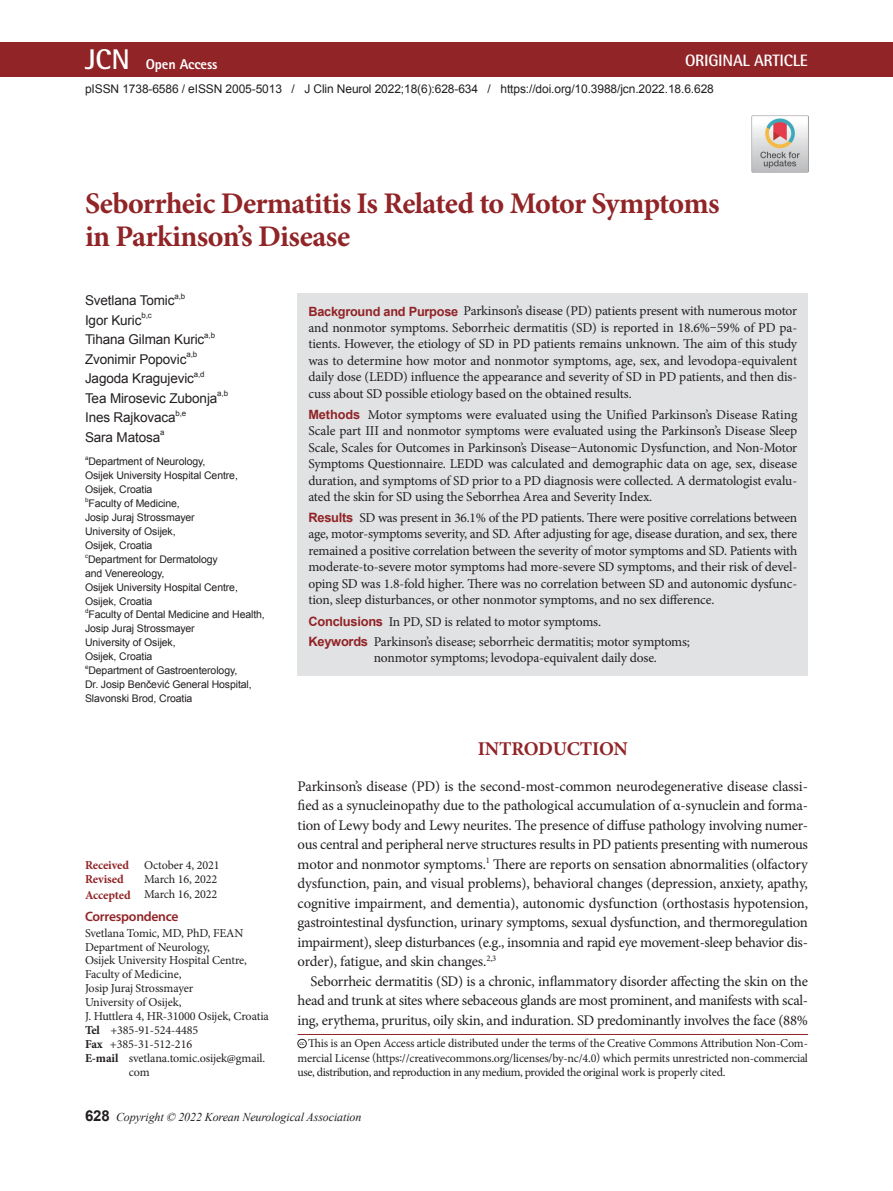
<style>
.page{position:relative;width:893px;height:1191px;background:#fff}
.page>*{position:absolute;margin:0;border:0;box-sizing:border-box;transform-origin:0 0}
.논문제목{font:700 30px/33px "Minion Pro";letter-spacing:-.02em;color:#912427}
.큰제목{font:700 19.5px "Minion Pro";letter-spacing:-.01em;color:#912427}
.t1{font:700 16.5px "Rotis Semi Sans Std";letter-spacing:-.015em;color:#fff}
.본문{font:14.7px/19.5px "Minion Pro";letter-spacing:-.02em;color:#231f20;text-align:justify}
.본문1{font:14.7px/19.5px "Minion Pro";letter-spacing:-.025em;color:#231f20;text-align:justify}
.t2{font:800 14.25px "Rotis Sans Serif Std";letter-spacing:-.01em;color:#fff}
.본문-2{font:600 13.65px "Myriad Pro";letter-spacing:-.02em;color:#912427}
.영문초록{font:13.5px/16.5px "Minion Pro";letter-spacing:-.015em;color:#231f20;text-align:justify}
.영문이름{font:13.5px "Arial";letter-spacing:-.01em;color:#231f20}
.교신저자{font:12.15px/14px "Minion Pro";letter-spacing:-.01em;color:#231f20}
.교신저자-2{font:700 12.15px "Minion Pro";color:#912427}
.교신저자-3{font:12px/14.4px "Minion Pro";letter-spacing:-.03em;color:#231f20;text-align:justify}
.t3{font:12px "Arial";letter-spacing:-.01em;color:#231f20}
.t4{font:italic 12px "Times New Roman";letter-spacing:-.01em;color:#231f20}
.영문소속{font:10.5px/14px "Arial";letter-spacing:-.01em;color:#231f20}
.영문이름-2{font:7.8px "Arial";color:#231f20}
.교신저자-4{font:6.75px "Minion Pro";color:#231f20}
.영문소속-2{font:6.15px "Arial";color:#231f20}
.s1{font-family:"Rotis Semi Sans Std";font-weight:700;font-size:28.5px}
.s2{font-weight:700;color:#912427}
.s3{font-weight:700}
.s4{font-family:"Arial";font-weight:700;font-size:12.75px;color:#912427}
.s5{font-family:"Arial";font-weight:700;font-size:12.9px;color:#912427}
.s6{font-family:"Arial";font-weight:700;font-style:normal;font-size:15px}
</style>
<div class="page">
<div style="left:298px;top:293px;width:510px;height:382px;background:#e1e2e4"></div>
<hr style="left:298px;top:1034px;width:510px;height:1px;background:#912427">
<div style="left:298px;top:1039px;width:8px;height:9px;border:1px solid #231f20;border-radius:50%"></div>
<div style="left:0;top:43px;width:893px;height:34px;background:#912427"></div>
<img style="left:751px;top:115px;width:57px;height:58px">
<p class="t2" style="left:85px;top:55px;width:134px"><span class="s1">JCN</span> Open Access</p>
<p class="t1" style="left:685px;top:50px;width:124px">ORIGINAL ARTICLE</p>
<p class="t3" style="left:85px;top:81px;width:630px">pISSN 1738-6586 / eISSN 2005-5013 / J Clin Neurol 2022;18(6):628-634 / https://doi.org/10.3988/jcn.2022.18.6.628</p>
<p class="논문제목" style="left:85px;top:186px;width:636px">Seborrheic Dermatitis Is Related to Motor Symptoms in Parkinson’s Disease</p>
<p class="영문이름" style="left:85px;top:291px;width:91px">Svetlana Tomic</p>
<p class="영문이름-2" style="left:174px;top:291px;width:12px">a,b</p>
<p class="영문이름" style="left:85px;top:311px;width:58px">Igor Kuric</p>
<p class="영문이름-2" style="left:141px;top:310px;width:12px">b,c</p>
<p class="영문이름" style="left:85px;top:330px;width:121px">Tihana Gilman Kuric</p>
<p class="영문이름-2" style="left:204px;top:330px;width:12px">a,b</p>
<p class="영문이름" style="left:85px;top:350px;width:103px">Zvonimir Popovic</p>
<p class="영문이름-2" style="left:186px;top:349px;width:12px">a,b</p>
<p class="영문이름" style="left:85px;top:369px;width:110px">Jagoda Kragujevic</p>
<p class="영문이름-2" style="left:194px;top:369px;width:12px">a,d</p>
<p class="영문이름" style="left:85px;top:389px;width:134px">Tea Mirosevic Zubonja</p>
<p class="영문이름-2" style="left:217px;top:388px;width:12px">a,b</p>
<p class="영문이름" style="left:85px;top:408px;width:92px">Ines Rajkovaca</p>
<p class="영문이름-2" style="left:175px;top:408px;width:12px">b,e</p>
<p class="영문이름" style="left:85px;top:428px;width:77px">Sara Matosa</p>
<p class="영문이름-2" style="left:160px;top:427px;width:6px">a</p>
<p class="영문소속-2" style="left:85px;top:454px;width:5px">a</p>
<p class="영문소속" style="left:85px;top:454px;width:154px;text-indent:3px">Department of Neurology,<br>Osijek University Hospital Centre,<br>Osijek, Croatia</p>
<p class="영문소속-2" style="left:85px;top:495px;width:5px">b</p>
<p class="영문소속" style="left:85px;top:496px;width:111px;text-indent:3px">Faculty of Medicine,<br>Josip Juraj Strossmayer<br>University of Osijek,<br>Osijek, Croatia</p>
<p class="영문소속-2" style="left:85px;top:551px;width:5px">c</p>
<p class="영문소속" style="left:85px;top:552px;width:154px">Department for Dermatology<br>and Venereology,<br>Osijek University Hospital Centre,<br>Osijek, Croatia</p>
<p class="영문소속-2" style="left:85px;top:607px;width:5px">d</p>
<p class="영문소속" style="left:85px;top:608px;width:181px;text-indent:3px">Faculty of Dental Medicine and Health,<br>Josip Juraj Strossmayer<br>University of Osijek,<br>Osijek, Croatia</p>
<p class="영문소속-2" style="left:85px;top:663px;width:5px">e</p>
<p class="영문소속" style="left:85px;top:663px;width:168px;text-indent:3px">Department of Gastroenterology,<br>Dr. Josip Benčević General Hospital,<br>Slavonski Brod, Croatia</p>
<p class="교신저자" style="left:85px;top:858px;width:136px"><span class="s2">Received</span> October 4, 2021</p>
<p class="교신저자-2" style="left:85px;top:871px;width:40px">Revised</p>
<p class="교신저자" style="left:144px;top:872px;width:75px">March 16, 2022</p>
<p class="교신저자" style="left:85px;top:887px;width:134px"><span class="s2">Accepted</span> March 16, 2022</p>
<p class="본문-2" style="left:85px;top:907px;width:95px">Correspondence</p>
<p class="교신저자" style="left:85px;top:925px;width:160px">Svetlana Tomic, MD, PhD, FEAN</p>
<p class="교신저자" style="left:85px;top:939px;width:126px">Department of Neurology,</p>
<p class="교신저자" style="left:85px;top:953px;width:163px">Osijek University Hospital Centre,</p>
<p class="교신저자" style="left:85px;top:967px;width:98px">Faculty of Medicine,</p>
<p class="교신저자" style="left:85px;top:981px;width:110px">Josip Juraj Strossmayer</p>
<p class="교신저자" style="left:85px;top:995px;width:98px">University of Osijek,</p>
<p class="교신저자" style="left:85px;top:1009px;width:185px">J. Huttlera 4, HR-31000 Osijek, Croatia</p>
<p class="교신저자" style="left:85px;top:1023px;width:115px"><span class="s3">Tel</span> +385-91-524-4485</p>
<p class="교신저자" style="left:85px;top:1037px;width:109px"><span class="s3">Fax</span> +385-31-512-216</p>
<p class="교신저자" style="left:129px;top:1051px;width:138px;text-indent:-44px"><span class="s3">E-mail</span> svetlana.tomic.osijek@gmail. com</p>
<p class="영문초록" style="left:308px;top:303px;width:490px"><span class="s4">Background and Purpose</span> Parkinson’s disease (PD) patients present with numerous motor and nonmotor symptoms. Seborrheic dermatitis (SD) is reported in 18.6%–59% of PD pa&shy;tients. However, the etiology of SD in PD patients remains unknown. The aim of this study was to determine how motor and nonmotor symptoms, age, sex, and levodopa-equivalent daily dose (LEDD) influence the appearance and severity of SD in PD patients, and then dis&shy;cuss about SD possible etiology based on the obtained results.</p>
<p class="영문초록" style="left:308px;top:406px;width:490px"><span class="s4">Methods</span> Motor symptoms were evaluated using the Unified Parkinson’s Disease Rating Scale part III and nonmotor symptoms were evaluated using the Parkinson’s Disease Sleep Scale, Scales for Outcomes in Parkinson’s Disease–Autonomic Dysfunction, and Non-Motor Symptoms Questionnaire. LEDD was calculated and demographic data on age, sex, disease duration, and symptoms of SD prior to a PD diagnosis were collected. A dermatologist evalu&shy;ated the skin for SD using the Seborrhea Area and Severity Index.</p>
<p class="영문초록" style="left:308px;top:509px;width:490px"><span class="s5">Results</span> SD was present in 36.1% of the PD patients. There were positive correlations between age, motor-symptoms severity, and SD. After adjusting for age, disease duration, and sex, there remained a positive correlation between the severity of motor symptoms and SD. Patients with moderate-to-severe motor symptoms had more-severe SD symptoms, and their risk of devel&shy;oping SD was 1.8-fold higher. There was no correlation between SD and autonomic dysfunc&shy;tion, sleep disturbances, or other nonmotor symptoms, and no sex difference.</p>
<p class="영문초록" style="left:308px;top:613px;width:294px"><span class="s5">Conclusions</span> In PD, SD is related to motor symptoms.</p>
<p class="영문초록" style="left:374px;top:633px;width:318px;text-indent:-65px"><span class="s5">Keywords</span> Parkinson’s disease; seborrheic dermatitis; motor symptoms; nonmotor symptoms; levodopa-equivalent daily dose.</p>
<p class="큰제목" style="left:478px;top:735px;width:152px">INTRODUCTION</p>
<p class="본문" style="left:298px;top:776px;width:512px">Parkinson’s disease (PD) is the second-most-common neurodegenerative disease classi&shy;fied as a synucleinopathy due to the pathological accumulation of α-synuclein and forma&shy;tion of Lewy body and Lewy neurites. The presence of diffuse pathology involving numer&shy;ous central and peripheral nerve structures results in PD patients presenting with numerous motor and nonmotor symptoms.<sup>1</sup> There are reports on sensation abnormalities (olfactory dysfunction, pain, and visual problems), behavioral changes (depression, anxiety, apathy, cognitive impairment, and dementia), autonomic dysfunction (orthostasis hypotension, gastrointestinal dysfunction, urinary symptoms, sexual dysfunction, and thermoregulation impairment), sleep disturbances (e.g., insomnia and rapid eye movement-sleep behavior dis&shy;order), fatigue, and skin changes.<sup>2,3</sup></p>
<p class="본문1" style="left:298px;top:971px;width:512px;text-indent:13px">Seborrheic dermatitis (SD) is a chronic, inflammatory disorder affecting the skin on the head and trunk at sites where sebaceous glands are most prominent, and manifests with scal&shy;ing, erythema, pruritus, oily skin, and induration. SD predominantly involves the face (88%</p>
<p class="교신저자-3" style="left:298px;top:1036px;width:512px;text-indent:10px">This is an Open Access article distributed under the terms of the Creative Commons Attribution Non-Com&shy;mercial License (https://creativecommons.org/licenses/by-nc/4.0) which permits unrestricted non-commercial use, distribution, and reproduction in any medium, provided the original work is properly cited.</p>
<p class="교신저자-4" style="left:300px;top:1038px;width:7px">cc</p>
<p class="t4" style="left:85px;top:1108px;width:278px"><span class="s6">628</span> Copyright © 2022 Korean Neurological Association</p>
</div>
